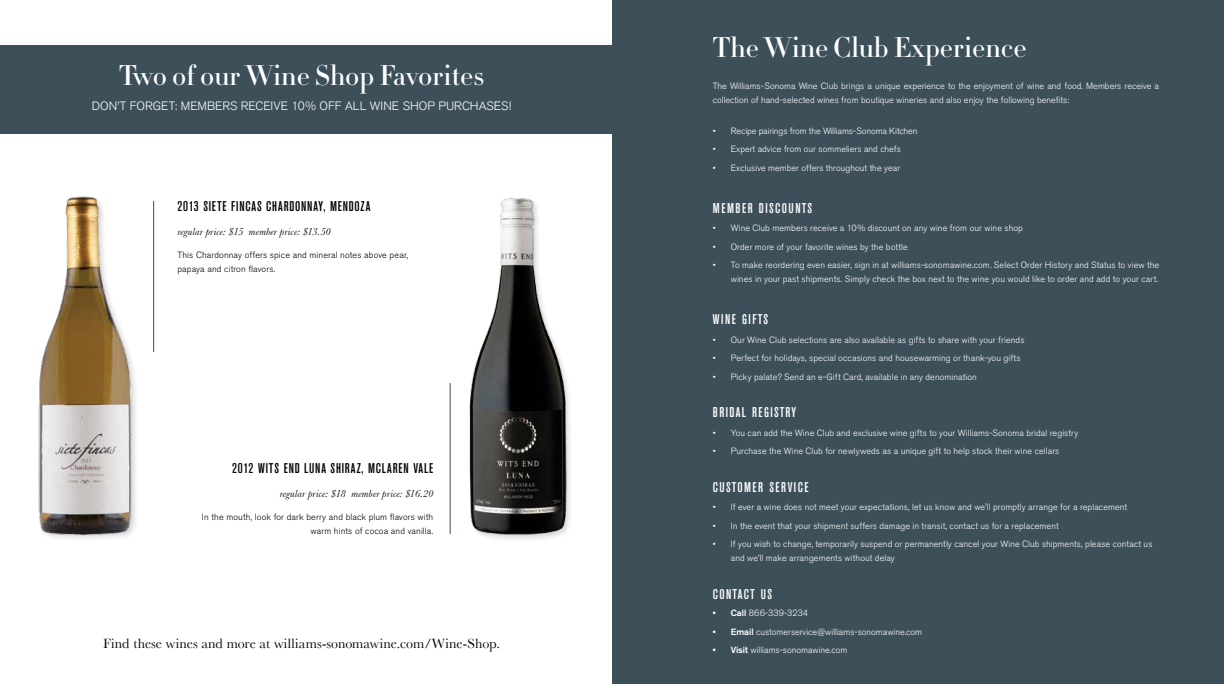
<style>
.page{position:relative;width:1224px;height:684px;background:#fff}
.page>*{position:absolute;margin:0;border:0;box-sizing:border-box;transform-origin:0 0}
.t1{font:28px "Didot HTF M16 Medium";color:#fff}
.t2{font:500 condensed 14px "Akzidenz Grotesk BE";letter-spacing:.06em;color:#000}
.t3{font:500 condensed 14px "Akzidenz Grotesk BE";letter-spacing:.1em;color:#fff}
.t4{font:14px "Baskerville";letter-spacing:.005em;color:#000}
.t5{font:300 12px "Akzidenz Grotesk BE";letter-spacing:.005em;color:#fff}
.t6{font:italic 10.5px "Baskerville";letter-spacing:.015em;color:#000}
.t7{font:300 9px/14px "Akzidenz Grotesk BE";letter-spacing:.005em;color:#fff}
.t8{font:300 9px/14px "Akzidenz Grotesk BE";letter-spacing:.015em;color:#000}
.s1{font-weight:500}
</style>
<div class="page">
<div style="left:0;top:46px;width:623px;height:88px;background:#3d505a"></div>
<hr style="left:153px;top:201px;width:1px;height:151px;background:#3d505a">
<hr style="left:450px;top:383px;width:1px;height:151px;background:#3d505a">
<img style="left:38px;top:196px;width:98px;height:343px">
<img style="left:469px;top:198px;width:101px;height:338px">
<div style="left:612px;top:0;width:612px;height:684px;background:#3d505a"></div>
<h1 class="t1" style="left:119px;top:58px;width:367px">Two of our Wine Shop Favorites</h1>
<h3 class="t5" style="left:92px;top:99px;width:421px">DON’T FORGET: MEMBERS RECEIVE 10% OFF ALL WINE SHOP PURCHASES!</h3>
<h2 class="t2" style="left:177px;top:199px;width:194px">2013 SIETE FINCAS CHARDONNAY, MENDOZA</h2>
<p class="t6" style="left:177px;top:226px;width:155px">regular price: $15 member price: $13.50</p>
<p class="t8" style="left:177px;top:249px;width:232px">This Chardonnay offers spice and mineral notes above pear, papaya and citron flavors.</p>
<h2 class="t2" style="left:232px;top:461px;width:203px">2012 WITS END LUNA SHIRAZ, MCLAREN VALE</h2>
<p class="t6" style="left:280px;top:487px;width:155px">regular price: $18 member price: $16.20</p>
<p class="t8" style="left:202px;top:510px;width:233px;text-align:right">In the mouth, look for dark berry and black plum flavors with warm hints of cocoa and vanilla.</p>
<h2 class="t4" style="left:103px;top:635px;width:398px">Find these wines and more at williams-sonomawine.com/Wine-Shop.</h2>
<h1 class="t1" style="left:713px;top:30px;width:315px">The Wine Club Experience</h1>
<p class="t7" style="left:713px;top:79px;width:448px">The Williams-Sonoma Wine Club brings a unique experience to the enjoyment of wine and food. Members receive a collection of hand-selected wines from boutique wineries and also enjoy the following benefits:</p>
<p class="t7" style="left:713px;top:124px;width:206px">• Recipe pairings from the Williams-Sonoma Kitchen</p>
<p class="t7" style="left:713px;top:142px;width:190px">• Expert advice from our sommeliers and chefs</p>
<p class="t7" style="left:713px;top:161px;width:189px">• Exclusive member offers throughout the year</p>
<h2 class="t3" style="left:713px;top:200px;width:101px">MEMBER DISCOUNTS</h2>
<p class="t7" style="left:713px;top:221px;width:312px">• Wine Club members receive a 10% discount on any wine from our wine shop</p>
<p class="t7" style="left:713px;top:240px;width:196px">• Order more of your favorite wines by the bottle</p>
<p class="t7" style="left:713px;top:258px;width:448px;text-align:right">• To make reordering even easier, sign in at williams-sonomawine.com. Select Order History and Status to view the wines in your past shipments. Simply check the box next to the wine you would like to order and add to your cart.</p>
<h2 class="t3" style="left:713px;top:312px;width:57px">WINE GIFTS</h2>
<p class="t7" style="left:713px;top:333px;width:313px">• Our Wine Club selections are also available as gifts to share with your friends</p>
<p class="t7" style="left:713px;top:351px;width:309px">• Perfect for holidays, special occasions and housewarming or thank-you gifts</p>
<p class="t7" style="left:713px;top:370px;width:266px">• Picky palate? Send an e-Gift Card, available in any denomination</p>
<h2 class="t3" style="left:713px;top:405px;width:85px">BRIDAL REGISTRY</h2>
<p class="t7" style="left:713px;top:426px;width:367px">• You can add the Wine Club and exclusive wine gifts to your Williams-Sonoma bridal registry</p>
<p class="t7" style="left:713px;top:444px;width:348px">• Purchase the Wine Club for newlyweds as a unique gift to help stock their wine cellars</p>
<h2 class="t3" style="left:713px;top:479px;width:97px">CUSTOMER SERVICE</h2>
<p class="t7" style="left:713px;top:500px;width:416px">• If ever a wine does not meet your expectations, let us know and we'll promptly arrange for a replacement</p>
<p class="t7" style="left:713px;top:519px;width:347px">• In the event that your shipment suffers damage in transit, contact us for a replacement</p>
<p class="t7" style="left:731px;top:537px;width:423px;text-indent:-18px">• If you wish to change, temporarily suspend or permanently cancel your Wine Club shipments, please contact us and we’ll make arrangements without delay</p>
<h2 class="t3" style="left:713px;top:586px;width:61px">CONTACT US</h2>
<p class="t7" style="left:713px;top:606px;width:97px"><span class="s1">• Call</span> 866-339-3234</p>
<p class="t7" style="left:713px;top:625px;width:211px"><span class="s1">• Email</span> customerservice@williams-sonomawine.com</p>
<p class="t7" style="left:713px;top:643px;width:136px"><span class="s1">• Visit</span> williams-sonomawine.com</p>
</div>
